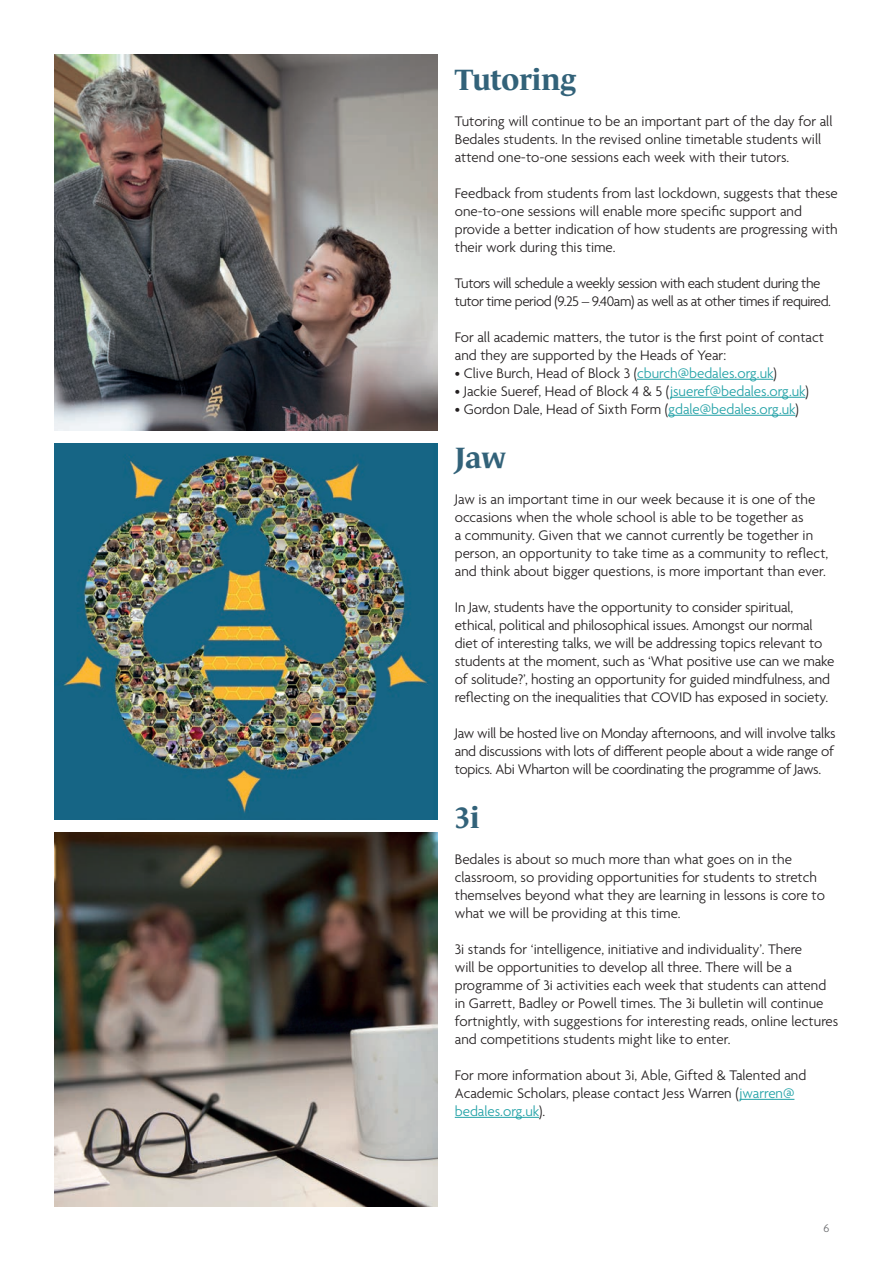
<style>
.page{position:relative;width:893px;height:1263px;background:#fff}
.page>*{position:absolute;margin:0;border:0;box-sizing:border-box;transform-origin:0 0}
.t1{font:700 30px "Le Monde Journal Std";color:#326279}
.t2{font:300 15px/18px "Agenda";color:#231f20}
.t3{font:300 15px/18px "Agenda";letter-spacing:-.03em;color:#231f20}
.t4{font:300 12px "Agenda";color:#6c6d70}
.s1{color:#21a1a6}
</style>
<div class="page">
<hr style="left:637px;top:379px;width:136px;height:1px;background:#21a1a6">
<hr style="left:670px;top:397px;width:135px;height:1px;background:#21a1a6">
<hr style="left:668px;top:415px;width:127px;height:1px;background:#21a1a6">
<hr style="left:739px;top:1099px;width:55px;height:1px;background:#21a1a6">
<hr style="left:455px;top:1117px;width:84px;height:1px;background:#21a1a6">
<img style="left:54px;top:54px;width:384px;height:376px">
<img style="left:54px;top:443px;width:384px;height:376px">
<img style="left:54px;top:832px;width:384px;height:374px">
<h1 class="t1" style="left:455px;top:63px;width:123px">Tutoring</h1>
<p class="t2" style="left:455px;top:113px;width:379px">Tutoring will continue to be an important part of the day for all<br>Bedales students. In the revised online timetable students will attend one-to-one sessions each week with their tutors.</p>
<p class="t2" style="left:455px;top:185px;width:385px">Feedback from students from last lockdown, suggests that these one-to-one sessions will enable more specific support and provide a better indication of how students are progressing with their work during this time.</p>
<p class="t3" style="left:455px;top:275px;width:378px">Tutors will schedule a weekly session with each student during the tutor time period (9.25 – 9.40am) as well as at other times if required.</p>
<p class="t2" style="left:455px;top:329px;width:371px">For all academic matters, the tutor is the first point of contact and they are supported by the Heads of Year:</p>
<p class="t2" style="left:455px;top:365px;width:323px">• Clive Burch, Head of Block 3 (<span class="s1">cburch@bedales.org.uk</span>)</p>
<p class="t2" style="left:455px;top:383px;width:356px">• Jackie Sueref, Head of Block 4 &amp; 5 (<span class="s1">jsueref@bedales.org.uk</span>)</p>
<p class="t2" style="left:455px;top:401px;width:346px">• Gordon Dale, Head of Sixth Form (<span class="s1">gdale@bedales.org.uk</span>)</p>
<h1 class="t1" style="left:455px;top:441px;width:53px">Jaw</h1>
<p class="t2" style="left:455px;top:491px;width:375px">Jaw is an important time in our week because it is one of the occasions when the whole school is able to be together as<br>a community. Given that we cannot currently be together in person, an opportunity to take time as a community to reflect, and think about bigger questions, is more important than ever.</p>
<p class="t2" style="left:455px;top:599px;width:381px">In Jaw, students have the opportunity to consider spiritual, ethical, political and philosophical issues. Amongst our normal diet of interesting talks, we will be addressing topics relevant to students at the moment, such as ‘What positive use can we make of solitude?’, hosting an opportunity for guided mindfulness, and reflecting on the inequalities that COVID has exposed in society.</p>
<p class="t2" style="left:455px;top:725px;width:382px;text-align:justify">Jaw will be hosted live on Monday afternoons, and will involve talks and discussions with lots of different people about a wide range of topics. Abi Wharton will be coordinating the programme of Jaws.</p>
<h1 class="t1" style="left:455px;top:801px;width:26px">3i</h1>
<p class="t2" style="left:455px;top:851px;width:372px">Bedales is about so much more than what goes on in the classroom, so providing opportunities for students to stretch themselves beyond what they are learning in lessons is core to what we will be providing at this time.</p>
<p class="t2" style="left:455px;top:941px;width:385px">3i stands for ‘intelligence, initiative and individuality’. There<br>will be opportunities to develop all three. There will be a programme of 3i activities each week that students can attend in Garrett, Badley or Powell times. The 3i bulletin will continue fortnightly, with suggestions for interesting reads, online lectures and competitions students might like to enter.</p>
<p class="t2" style="left:455px;top:1067px;width:353px">For more information about 3i, Able, Gifted &amp; Talented and<br>Academic Scholars, please contact Jess Warren (<span class="s1">jwarren@ bedales.org.uk</span>).</p>
<p class="t4" style="left:823px;top:1221px;width:7px">6</p>
</div>
